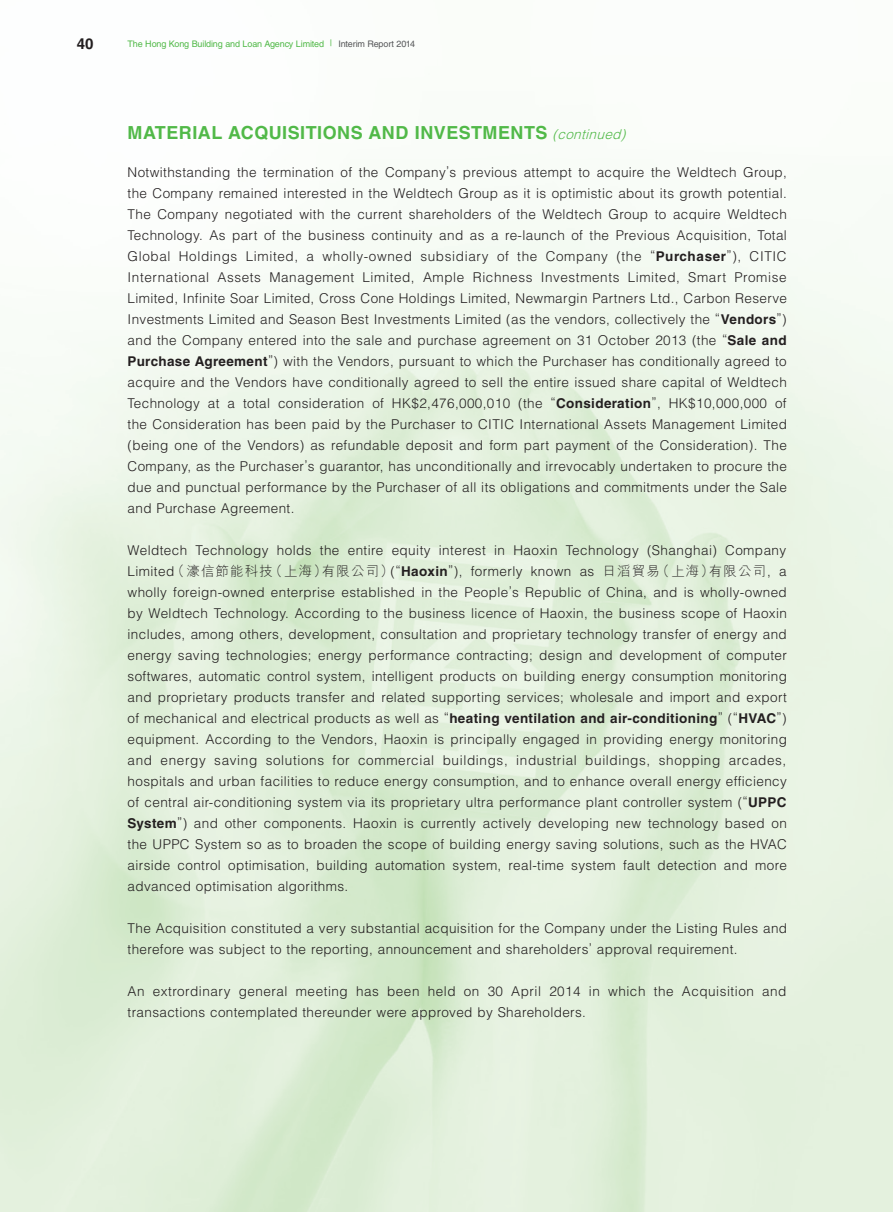
<style>
.page{position:relative;width:893px;height:1212px;background:#fff}
.page>*{position:absolute;margin:0;border:0;box-sizing:border-box;transform-origin:0 0}
.Heading_1{font:700 18px "Helvetica LT Std";letter-spacing:.03em;color:#51b948}
.t1{font:700 15px "Helvetica LT Std";color:#231f20}
.Body_Text{font:300 13.5px/21px "Helvetica LT Std";letter-spacing:.03em;color:#231f20;text-align:justify}
.t2{font:9px "Helvetica LT Std";letter-spacing:-.015em;color:#51b948}
.s1{color:#57585a}
.s2{font-weight:300;font-style:italic;font-size:13.5px}
.s3{font-weight:700}
.s4{font-family:"M Hei HK"}
</style>
<div class="page">
<p class="t1" style="left:77px;top:35px;width:18px">40</p>
<p class="t2" style="left:128px;top:39px;width:289px">The Hong Kong Building and Loan Agency Limited | <span class="s1">Interim Report 2014</span></p>
<p class="Heading_1" style="left:128px;top:121px;width:504px">MATERIAL ACQUISITIONS AND INVESTMENTS <span class="s2">(continued)</span></p>
<p class="Body_Text" style="left:128px;top:161px;width:661px">Notwithstanding the termination of the Company’s previous attempt to acquire the Weldtech Group, the Company remained interested in the Weldtech Group as it is optimistic about its growth potential.<br>The Company negotiated with the current shareholders of the Weldtech Group to acquire Weldtech Technology. As part of the business continuity and as a re-launch of the Previous Acquisition, Total Global Holdings Limited, a wholly-owned subsidiary of the Company (the “<span class="s3">Purchaser</span>”), CITIC International Assets Management Limited, Ample Richness Investments Limited, Smart Promise Limited, Infinite Soar Limited, Cross Cone Holdings Limited, Newmargin Partners Ltd., Carbon Reserve Investments Limited and Season Best Investments Limited (as the vendors, collectively the “<span class="s3">Vendors</span>”) and the Company entered into the sale and purchase agreement on 31 October 2013 (the “<span class="s3">Sale and Purchase Agreement</span>”) with the Vendors, pursuant to which the Purchaser has conditionally agreed to acquire and the Vendors have conditionally agreed to sell the entire issued share capital of Weldtech Technology at a total consideration of HK$2,476,000,010 (the “<span class="s3">Consideration</span>”, HK$10,000,000 of the Consideration has been paid by the Purchaser to CITIC International Assets Management Limited (being one of the Vendors) as refundable deposit and form part payment of the Consideration). The Company, as the Purchaser’s guarantor, has unconditionally and irrevocably undertaken to procure the due and punctual performance by the Purchaser of all its obligations and commitments under the Sale and Purchase Agreement.</p>
<p class="Body_Text" style="left:128px;top:539px;width:661px">Weldtech Technology holds the entire equity interest in Haoxin Technology (Shanghai) Company Limited<span class="s4">（濠信節能科技（上海）有限公司）</span>(“<span class="s3">Haoxin</span>”), formerly known as <span class="s4">日滔貿易（上海）有限公司</span>, a wholly foreign-owned enterprise established in the People’s Republic of China, and is wholly-owned by Weldtech Technology. According to the business licence of Haoxin, the business scope of Haoxin includes, among others, development, consultation and proprietary technology transfer of energy and energy saving technologies; energy performance contracting; design and development of computer softwares, automatic control system, intelligent products on building energy consumption monitoring and proprietary products transfer and related supporting services; wholesale and import and export of mechanical and electrical products as well as “<span class="s3">heating ventilation and air-conditioning</span>” (“<span class="s3">HVAC</span>”) equipment. According to the Vendors, Haoxin is principally engaged in providing energy monitoring and energy saving solutions for commercial buildings, industrial buildings, shopping arcades, hospitals and urban facilities to reduce energy consumption, and to enhance overall energy efficiency of central air-conditioning system via its proprietary ultra performance plant controller system (“<span class="s3">UPPC System</span>”) and other components. Haoxin is currently actively developing new technology based on the UPPC System so as to broaden the scope of building energy saving solutions, such as the HVAC airside control optimisation, building automation system, real-time system fault detection and more advanced optimisation algorithms.</p>
<p class="Body_Text" style="left:128px;top:917px;width:661px">The Acquisition constituted a very substantial acquisition for the Company under the Listing Rules and therefore was subject to the reporting, announcement and shareholders’ approval requirement.</p>
<p class="Body_Text" style="left:128px;top:980px;width:660px">An extrordinary general meeting has been held on 30 April 2014 in which the Acquisition and transactions contemplated thereunder were approved by Shareholders.</p>
</div>
